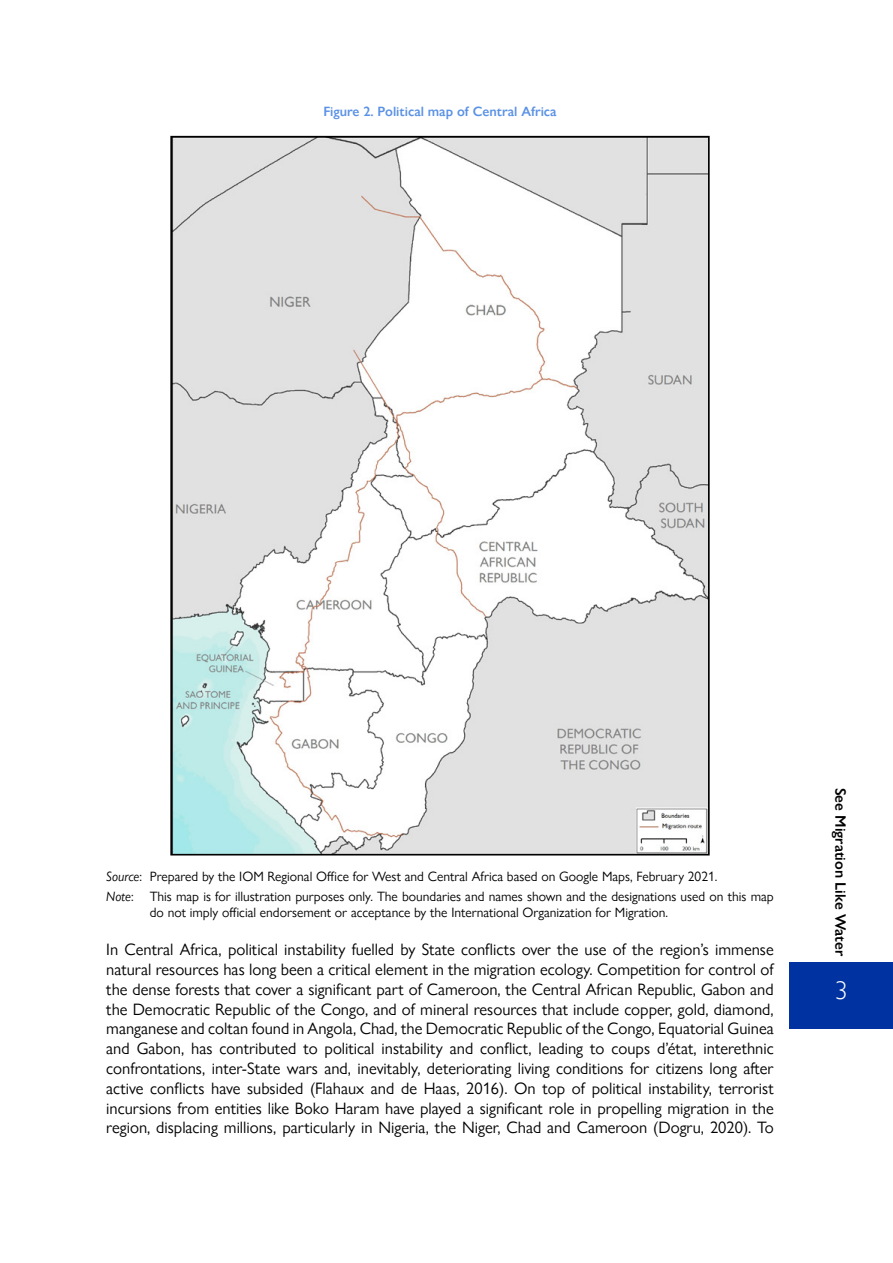
<style>
.page{position:relative;width:893px;height:1263px;background:#fff}
.page>*{position:absolute;margin:0;border:0;box-sizing:border-box;transform-origin:0 0}
.t1{font:300 25.5px "Gill Sans Nova";color:#fff}
.body{font:16.5px/19.8px "Gill Sans Nova";color:#000;text-align:justify}
.t2{font:600 15px "Gill Sans Nova";color:#000}
.Source_and_Notes{font:13.5px/16.2px "Gill Sans Nova";color:#000}
.Figure_Title{font:600 13.5px "Gill Sans Nova";color:#5b92e5}
.s1{font-style:italic}
</style>
<div class="page">
<div style="left:789px;top:963px;width:104px;height:66px;background:#0033a1"></div>
<img style="left:173px;top:139px;width:534px;height:713px">
<p class="Figure_Title" style="left:323px;top:103px;width:235px">Figure 2. Political map of Central Africa</p>
<p class="Source_and_Notes" style="left:106px;top:868px;width:613px"><span class="s1">Source</span>: Prepared by the IOM Regional Office for West and Central Africa based on Google Maps, February 2021.</p>
<p class="Source_and_Notes" style="left:150px;top:888px;width:625px;text-indent:-44px"><span class="s1">Note</span>: This map is for illustration purposes only. The boundaries and names shown and the designations used on this map do not imply official endorsement or acceptance by the International Organization for Migration.</p>
<p class="body" style="left:106px;top:939px;width:669px">In Central Africa, political instability fuelled by State conflicts over the use of the region’s immense natural resources has long been a critical element in the migration ecology. Competition for control of the dense forests that cover a significant part of Cameroon, the Central African Republic, Gabon and the Democratic Republic of the Congo, and of mineral resources that include copper, gold, diamond, manganese and coltan found in Angola, Chad, the Democratic Republic of the Congo, Equatorial Guinea and Gabon, has contributed to political instability and conflict, leading to coups d’état, interethnic confrontations, inter-State wars and, inevitably, deteriorating living conditions for citizens long after active conflicts have subsided (Flahaux and de Haas, 2016). On top of political instability, terrorist incursions from entities like Boko Haram have played a significant role in propelling migration in the region, displacing millions, particularly in Nigeria, the Niger, Chad and Cameroon (Dogru, 2020). To</p>
<p class="t2" style="left:850px;top:788px;width:170px;rotate:90deg">See Migration Like Water</p>
<h1 class="t1" style="left:835px;top:975px;width:14px">3</h1>
</div>
